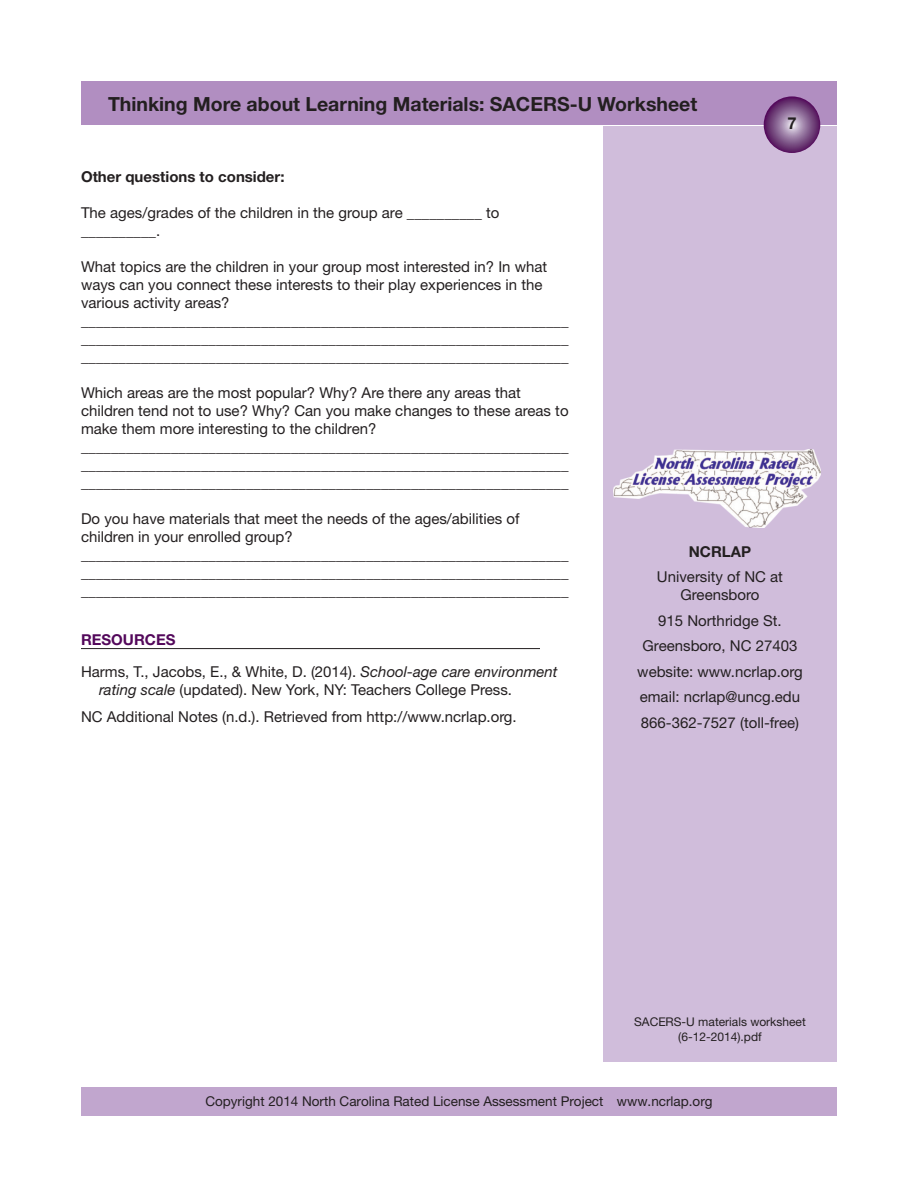
<style>
.page{position:relative;width:918px;height:1188px;background:#fff}
.page>*{position:absolute;margin:0;border:0;box-sizing:border-box;transform-origin:0 0}
.t1{font:700 19.5px "Helvetica Neue LT Std";color:#231f20}
.t2{font:700 16.5px "Helvetica Neue LT Std";color:#231f20}
.t3{font:15px/18px "Helvetica Neue LT Std";color:#231f20}
.t4{font:700 15px "Helvetica Neue LT Std";color:#231f20}
.t5{font:13.5px "Helvetica Neue LT Std";color:#231f20}
.t6{font:12px/15px "Helvetica Neue LT Std";color:#231f20;text-align:center}
.s1{font-weight:700;color:#53085b}
.s2{font-style:italic}
</style>
<div class="page">
<div style="left:81px;top:81px;width:756px;height:43px;background:#b18ec1"></div>
<div style="left:603px;top:126px;width:234px;height:936px;background:#d0bddb"></div>
<img style="left:614px;top:450px;width:207px;height:77px">
<hr style="left:81px;top:648px;width:459px;height:1px;background:#231f20">
<div style="left:81px;top:1088px;width:756px;height:28px;background:#c1a6ce"></div>
<svg style="left:764px;top:96px;width:56px;height:57px;background:#7f5488"></svg>
<h1 class="t1" style="left:108px;top:92px;width:591px">Thinking More about Learning Materials: SACERS-U Worksheet</h1>
<p class="t2" style="left:787px;top:113px;width:11px">7</p>
<p class="t4" style="left:81px;top:167px;width:205px">Other questions to consider:</p>
<p class="t3" style="left:81px;top:203px;width:420px">The ages/grades of the children in the group are __________ to __________.</p>
<p class="t3" style="left:81px;top:257px;width:489px">What topics are the children in your group most interested in? In what ways can you connect these interests to their play experiences in the various activity areas? _________________________________________________________________ _________________________________________________________________ _________________________________________________________________</p>
<p class="t3" style="left:81px;top:383px;width:489px">Which areas are the most popular? Why? Are there any areas that children tend not to use? Why? Can you make changes to these areas to make them more interesting to the children? _________________________________________________________________ _________________________________________________________________ _________________________________________________________________</p>
<p class="t3" style="left:81px;top:509px;width:489px">Do you have materials that meet the needs of the ages/abilities of children in your enrolled group? _________________________________________________________________ _________________________________________________________________ _________________________________________________________________</p>
<p class="t3" style="left:81px;top:624px;width:478px;line-height:31.5px"><span class="s1">Resources<br></span>Harms, T., Jacobs, E., &amp; White, D. (2014). <span class="s2">School-age care environment</span></p>
<p class="t3" style="left:81px;top:676px;width:437px;line-height:27px;text-indent:18px"><span class="s2">rating scale</span> (updated). New York, NY: Teachers College Press.<br>NC Additional Notes (n.d.). Retrieved from http://www.ncrlap.org.</p>
<p class="t4" style="left:689px;top:542px;width:62px">NCRLAP</p>
<p class="t3" style="left:657px;top:568px;width:128px;text-align:center">University of NC at<br>Greensboro</p>
<p class="t3" style="left:637px;top:608px;width:167px;line-height:25.5px;text-align:center">915 Northridge St.<br>Greensboro, NC 27403 website: www.ncrlap.org email: ncrlap@uncg.edu<br>866-362-7527 (toll-free)</p>
<p class="t6" style="left:634px;top:1014px;width:173px">SACERS-U materials worksheet (6-12-2014).pdf</p>
<p class="t5" style="left:205px;top:1093px;width:509px">Copyright 2014 North Carolina Rated License Assessment Project www.ncrlap.org</p>
</div>
